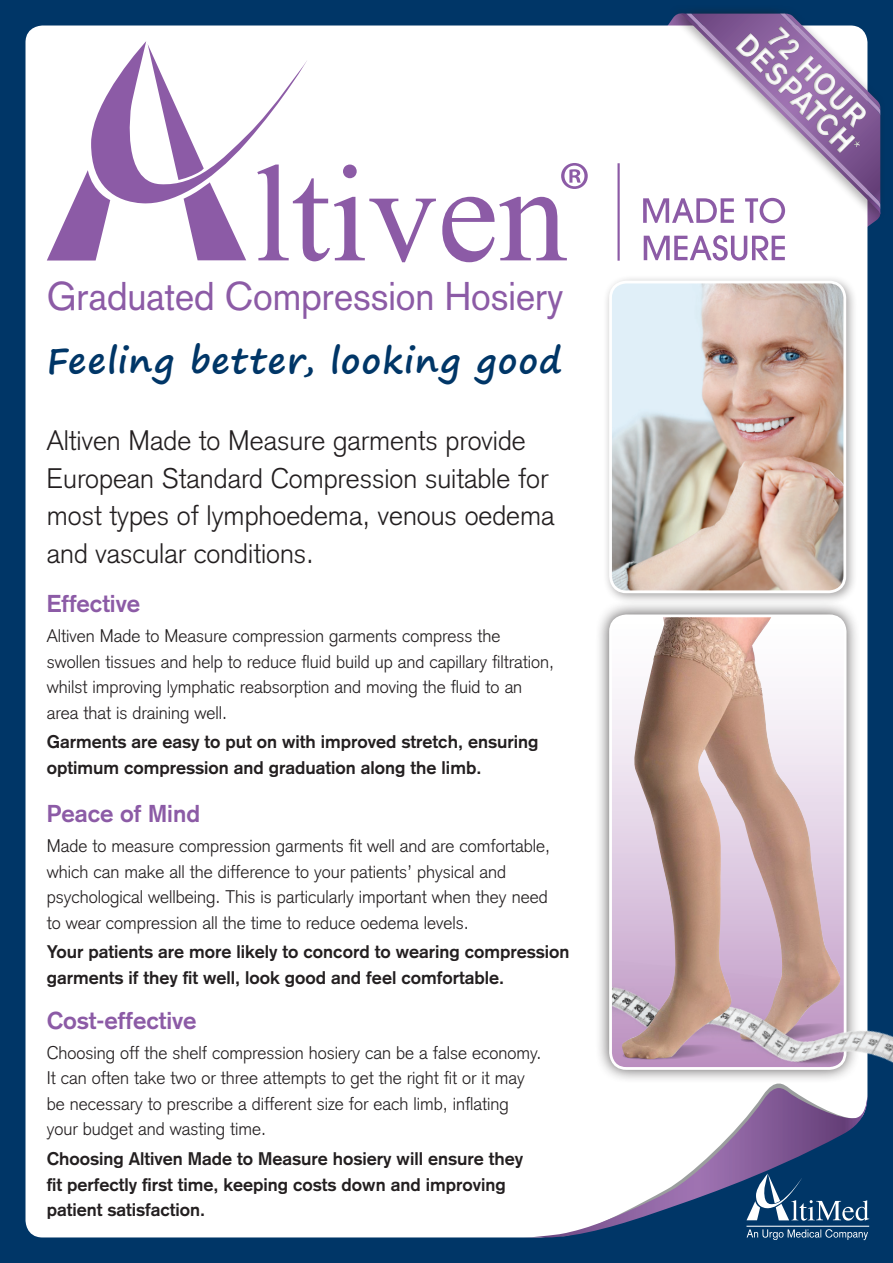
<style>
.page{position:relative;width:893px;height:1263px;background:#003667}
.page>*{position:absolute;margin:0;border:0;box-sizing:border-box;transform-origin:0 0}
.t1{font:39.45px "Akzidenz Grotesk";color:#8c5ba6;scale:.93 1}
.t2{font:700 34.95px "Segoe Print";letter-spacing:.035em;color:#003667}
.t3{font:700 31.05px "Akzidenz Grotesk BQ";color:#fff;scale:.89 1}
.t4{font:300 27.75px/37.5px "Akzidenz Grotesk";color:#231f20}
.t5{font:700 24px "Akzidenz Grotesk";color:#8c5ba6}
.t6{font:300 18px/25.5px "Akzidenz Grotesk";color:#231f20}
.t7{font:700 18px/25.5px "Akzidenz Grotesk";color:#231f20}
.s1{font-weight:300}
</style>
<div class="page">
<div style="left:26px;top:26px;width:841px;height:1211px;background:#fff"></div>
<svg style="left:549px;top:1077px;width:180px;height:11px"></svg>
<svg style="left:524px;top:1088px;width:345px;height:150px"></svg>
<svg style="left:643px;top:10px;width:238px;height:251px;background:#cdc3d8"></svg>
<svg style="left:442px;top:197px;width:125px;height:65px;background:#d2c0dc"></svg>
<svg style="left:47px;top:41px;width:389px;height:221px;background:#e7dcec"></svg>
<svg style="left:561px;top:163px;width:27px;height:26px"></svg>
<hr style="left:617px;top:163px;width:3px;height:98px;background:#8c5ba6">
<svg style="left:746px;top:1173px;width:123px;height:47px"></svg>
<hr style="left:746px;top:1226px;width:123px;height:1px;background:#fff">
<svg style="left:747px;top:1229px;width:121px;height:11px"></svg>
<div style="left:603px;top:275px;width:255px;height:330px;background:#231f20;opacity:.4"></div>
<img style="left:610px;top:282px;width:235px;height:310px">
<div style="left:609px;top:281px;width:237px;height:312px;border:3px solid #fff;border-radius:16px"></div>
<div style="left:595px;top:600px;width:265px;height:484px;background:#231f20;opacity:.75"></div>
<svg style="left:610px;top:616px;width:235px;height:322px;background:#eadfed"></svg>
<img style="left:738px;top:616px;width:103px;height:322px">
<img style="left:610px;top:938px;width:232px;height:130px">
<img style="left:622px;top:618px;width:116px;height:441px">
<div style="left:609px;top:614px;width:237px;height:456px;border:3px solid #fff;border-radius:16px"></div>
<img style="left:729px;top:973px;width:164px;height:152px">
<h1 class="t1" style="left:47px;top:273px;width:557px">Graduated Compression Hosiery</h1>
<h2 class="t2" style="left:47px;top:329px;width:517px">Feeling better, looking good</h2>
<h3 class="t4" style="left:47px;top:422px;width:509px">Altiven Made to Measure garments provide European Standard Compression suitable for most types of lymphoedema, venous oedema and vascular conditions.</h3>
<h3 class="t5" style="left:47px;top:590px;width:95px">Effective</h3>
<p class="t6" style="left:47px;top:623px;width:509px">Altiven Made to Measure compression garments compress the swollen tissues and help to reduce fluid build up and capillary filtration, whilst improving lymphatic reabsorption and moving the fluid to an area that is draining well.</p>
<p class="t7" style="left:47px;top:729px;width:493px">Garments are easy to put on with improved stretch, ensuring optimum compression and graduation along the limb.</p>
<h3 class="t5" style="left:47px;top:800px;width:155px">Peace of Mind</h3>
<p class="t6" style="left:47px;top:833px;width:505px">Made to measure compression garments fit well and are comfortable, which can make all the difference to your patients’ physical and psychological wellbeing. This is particularly important when they need to wear compression all the time to reduce oedema levels.</p>
<p class="t7" style="left:47px;top:939px;width:524px">Your patients are more likely to concord to wearing compression garments if they fit well, look good and feel comfortable.</p>
<h3 class="t5" style="left:47px;top:1006px;width:151px">Cost-effective</h3>
<p class="t6" style="left:47px;top:1040px;width:496px">Choosing off the shelf compression hosiery can be a false economy.<br>It can often take two or three attempts to get the right fit or it may be necessary to prescribe a different size for each limb, inflating your budget and wasting time.</p>
<p class="t7" style="left:47px;top:1146px;width:478px">Choosing Altiven Made to Measure hosiery will ensure they fit perfectly first time, keeping costs down and improving patient satisfaction.</p>
<h3 class="t3" style="left:786px;top:20px;width:142px;rotate:45deg">72 hour</h3>
<h3 class="t3" style="left:754px;top:26px;width:182px;rotate:45deg">despatch<span class="s1">*</span></h3>
</div>
